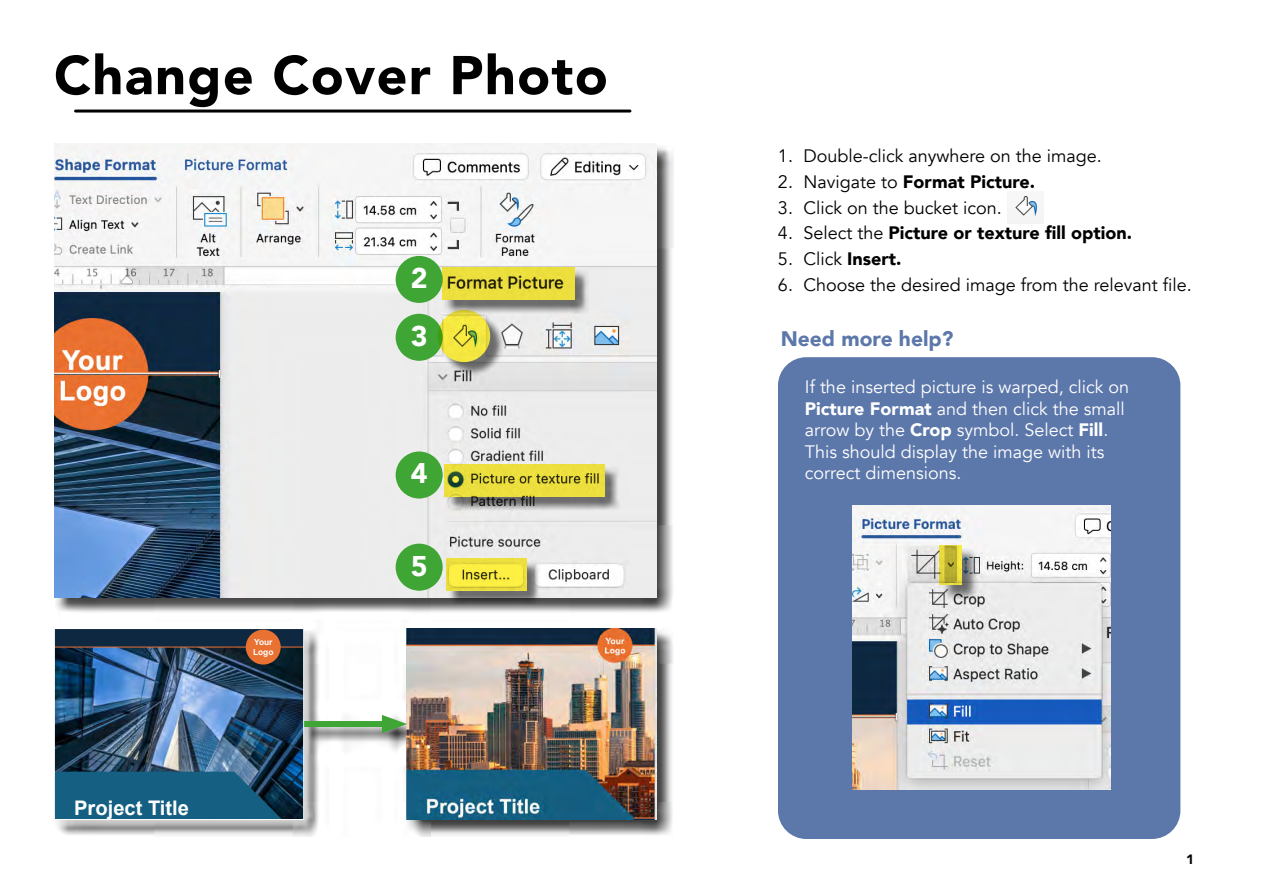
<style>
.page{position:relative;width:1263px;height:893px;background:#fff}
.page>*{position:absolute;margin:0;border:0;box-sizing:border-box;transform-origin:0 0}
.t1{font:900 54px "Avenir";letter-spacing:.025em;color:#000}
.t2{font:900 28.5px/57.9px "Avenir";color:#fff}
.t3{font:900 21px "Avenir";color:#5c77aa}
.t4{font:700 20.1px "Arial";color:#fff}
.t5{font:18px/21.6px "Avenir";color:#fff}
.t6{font:18px "Avenir";color:#000}
.t7{font:900 18px "Avenir";color:#000}
.t8{font:900 13.5px "Avenir";color:#000}
.t9{font:700 8.4px/9.6px "Arial";color:#fff}
.s1{font-weight:400}
.s2{font-weight:900}
</style>
<div class="page">
<hr style="left:76px;top:110px;width:554px;height:3px;background:#000">
<div style="left:778px;top:357px;width:402px;height:482px;background:#5c77aa;border-radius:28px"></div>
<div style="left:55px;top:145px;width:619px;height:692px;background:#000;opacity:.75"></div>
<img style="left:54px;top:144px;width:602px;height:454px">
<div style="left:396px;top:256px;width:47px;height:47px;background:#3fa535;border-radius:50%"></div>
<div style="left:396px;top:314px;width:47px;height:47px;background:#3fa535;border-radius:50%"></div>
<div style="left:396px;top:451px;width:47px;height:47px;background:#3fa535;border-radius:50%"></div>
<div style="left:396px;top:544px;width:47px;height:47px;background:#3fa535;border-radius:50%"></div>
<div style="left:440px;top:312px;width:64px;height:64px;background:#000;opacity:.75"></div>
<svg style="left:438px;top:310px;width:52px;height:52px;fill:#f4e640"></svg>
<div style="left:444px;top:269px;width:145px;height:44px;background:#000;opacity:.75"></div>
<svg style="left:442px;top:267px;width:133px;height:32px;fill:#ebde3d"></svg>
<div style="left:446px;top:466px;width:173px;height:44px;background:#000;opacity:.75"></div>
<svg style="left:444px;top:464px;width:161px;height:32px;fill:#ebde3d"></svg>
<div style="left:448px;top:560px;width:93px;height:44px;background:#000;opacity:.75"></div>
<svg style="left:446px;top:558px;width:81px;height:32px"></svg>
<div style="left:56px;top:630px;width:257px;height:199px;background:#fff;opacity:.75"></div>
<div style="left:56px;top:630px;width:246px;height:17px;background:#0e2841"></div>
<img style="left:56px;top:647px;width:246px;height:171px">
<div style="left:246px;top:630px;width:35px;height:34px;background:#e97132;border-radius:50%"></div>
<div style="left:54px;top:628px;width:250px;height:192px;border:1px solid #fff"></div>
<img style="left:406px;top:628px;width:250px;height:192px">
<div style="left:304px;top:721px;width:88px;height:6px;background:#3fa535"></div>
<svg style="left:382px;top:715px;width:25px;height:18px"></svg>
<img style="left:1007px;top:196px;width:36px;height:27px">
<img style="left:852px;top:506px;width:259px;height:283px">
<div style="left:941px;top:547px;width:38px;height:54px;background:#000;opacity:.75"></div>
<svg style="left:939px;top:545px;width:23px;height:39px"></svg>
<h1 class="t1" style="left:54px;top:29px;width:555px">Change Cover Photo</h1>
<h2 class="t2" style="left:411px;top:248px;width:18px">2<br>3</h2>
<h2 class="t2" style="left:411px;top:444px;width:18px">4</h2>
<p class="t4" style="left:74px;top:794px;width:116px">Project Title</p>
<p class="t9" style="left:253px;top:638px;width:22px">Your<br>Logo</p>
<h2 class="t2" style="left:411px;top:536px;width:18px">5</h2>
<p class="t6" style="left:778px;top:145px;width:325px">1. Double-click anywhere on the image.</p>
<p class="t7" style="left:778px;top:166px;width:259px"><span class="s1">2. Navigate to</span> Format Picture.</p>
<p class="t6" style="left:778px;top:197px;width:225px">3. Click on the bucket icon.</p>
<p class="t7" style="left:778px;top:218px;width:356px"><span class="s1">4. Select the</span> Picture or texture fill option.</p>
<p class="t6" style="left:778px;top:248px;width:125px">5. Click <span class="s2">Insert.</span></p>
<p class="t6" style="left:778px;top:274px;width:415px">6. Choose the desired image from the relevant file.</p>
<p class="t3" style="left:781px;top:321px;width:174px">Need more help?</p>
<p class="t5" style="left:805px;top:376px;width:326px">If the inserted picture is warped, click on <span class="s2">Picture Format</span> and then click the small arrow by the <span class="s2">Crop</span> symbol. Select <span class="s2">Fill</span>.<br>This should display the image with its correct dimensions.</p>
<p class="t8" style="left:1186px;top:848px;width:9px">1</p>
</div>
